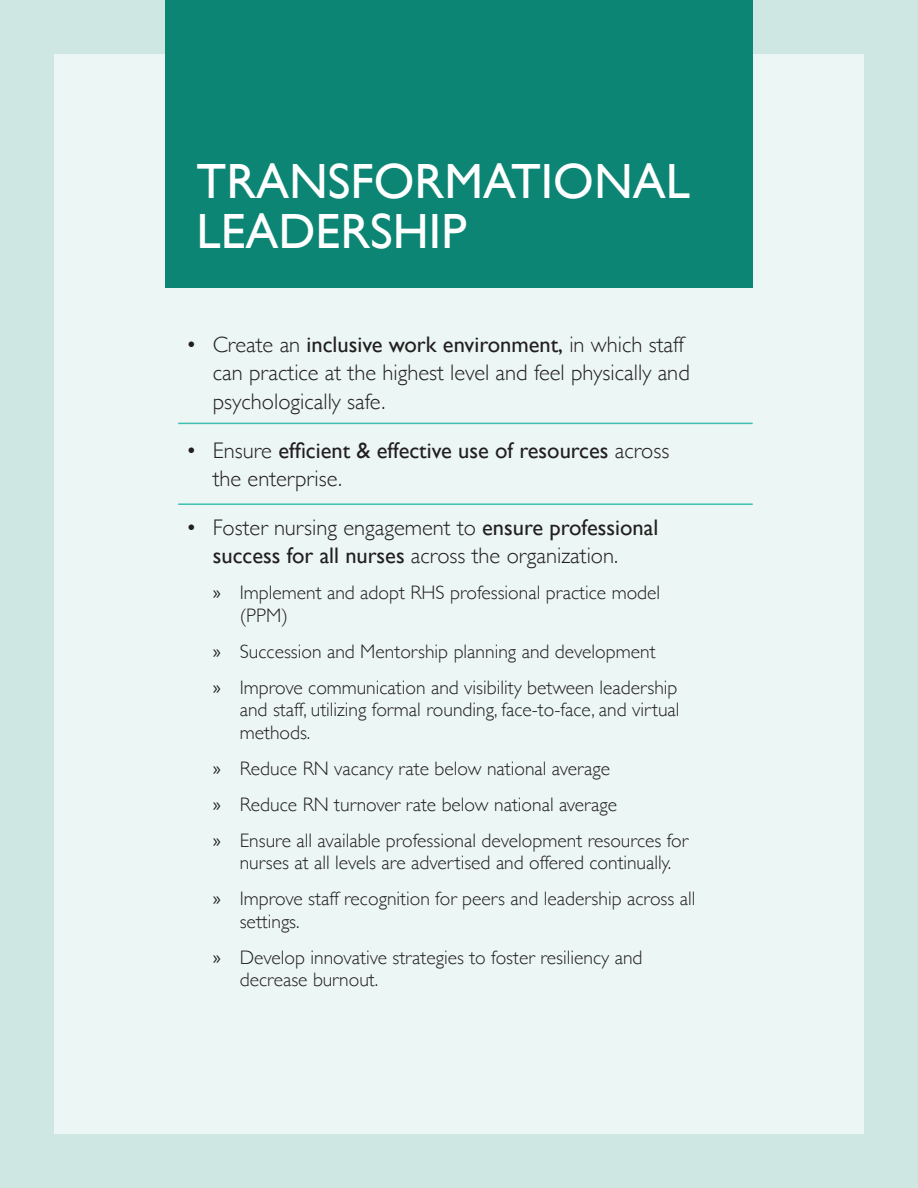
<style>
.page{position:relative;width:918px;height:1188px;background:#cfe7e3}
.page>*{position:absolute;margin:0;border:0;box-sizing:border-box;transform-origin:0 0}
.t1{font:49.5px/49.9px "Gill Sans";color:#fff}
.t2{font:300 22.5px/28.5px "Gill Sans";color:#231f20}
.t3{font:22.5px/28.5px "Gill Sans";color:#231f20}
.t4{font:300 19.5px/22.5px "Gill Sans";color:#231f20}
.s1{font-weight:400}
.s2{font-weight:300}
.s3{font-family:"Myriad Pro";font-weight:400}
</style>
<div class="page">
<div style="left:54px;top:54px;width:810px;height:1080px;background:#ecf7f5"></div>
<div style="left:165px;top:0;width:588px;height:287px;background:#0c8574"></div>
<hr style="left:178px;top:423px;width:575px;height:1px;background:#3fbfb0">
<hr style="left:178px;top:503px;width:575px;height:2px;background:#3fbfb0">
<p class="t1" style="left:197px;top:156px;width:495px">TRANSFORMATIONAL<br>LEADERSHIP</p>
<p class="t2" style="left:213px;top:329px;width:479px;text-indent:-27px">• Create an <span class="s1">inclusive work environment,</span> in which staff can practice at the highest level and feel physically and psychologically safe.</p>
<p class="t3" style="left:213px;top:435px;width:458px;text-indent:-27px"><span class="s2">• Ensure</span> efficient &amp; effective use of resources <span class="s2">across the enterprise.</span></p>
<p class="t2" style="left:186px;top:512px;width:474px;text-align:center">• Foster nursing engagement to <span class="s1">ensure professional success for all nurses</span> across the organization.</p>
<p class="t4" style="left:240px;top:581px;width:422px;text-indent:-27px"><span class="s3">»</span> Implement and adopt RHS professional practice model (PPM)</p>
<p class="t4" style="left:213px;top:639px;width:444px"><span class="s3">»</span> Succession and Mentorship planning and development</p>
<p class="t4" style="left:240px;top:675px;width:441px;text-align:justify;text-indent:-27px"><span class="s3">»</span> Improve communication and visibility between leadership and staff, utilizing formal rounding, face-to-face, and virtual methods.</p>
<p class="t4" style="left:213px;top:756px;width:399px"><span class="s3">»</span> Reduce RN vacancy rate below national average</p>
<p class="t4" style="left:213px;top:792px;width:406px"><span class="s3">»</span> Reduce RN turnover rate below national average</p>
<p class="t4" style="left:213px;top:828px;width:477px;text-align:center"><span class="s3">»</span> Ensure all available professional development resources for nurses at all levels are advertised and offered continually.</p>
<p class="t4" style="left:240px;top:887px;width:457px;text-indent:-27px"><span class="s3">»</span> Improve staff recognition for peers and leadership across all settings.</p>
<p class="t4" style="left:240px;top:945px;width:404px;text-indent:-27px"><span class="s3">»</span> Develop innovative strategies to foster resiliency and decrease burnout.</p>
</div>
